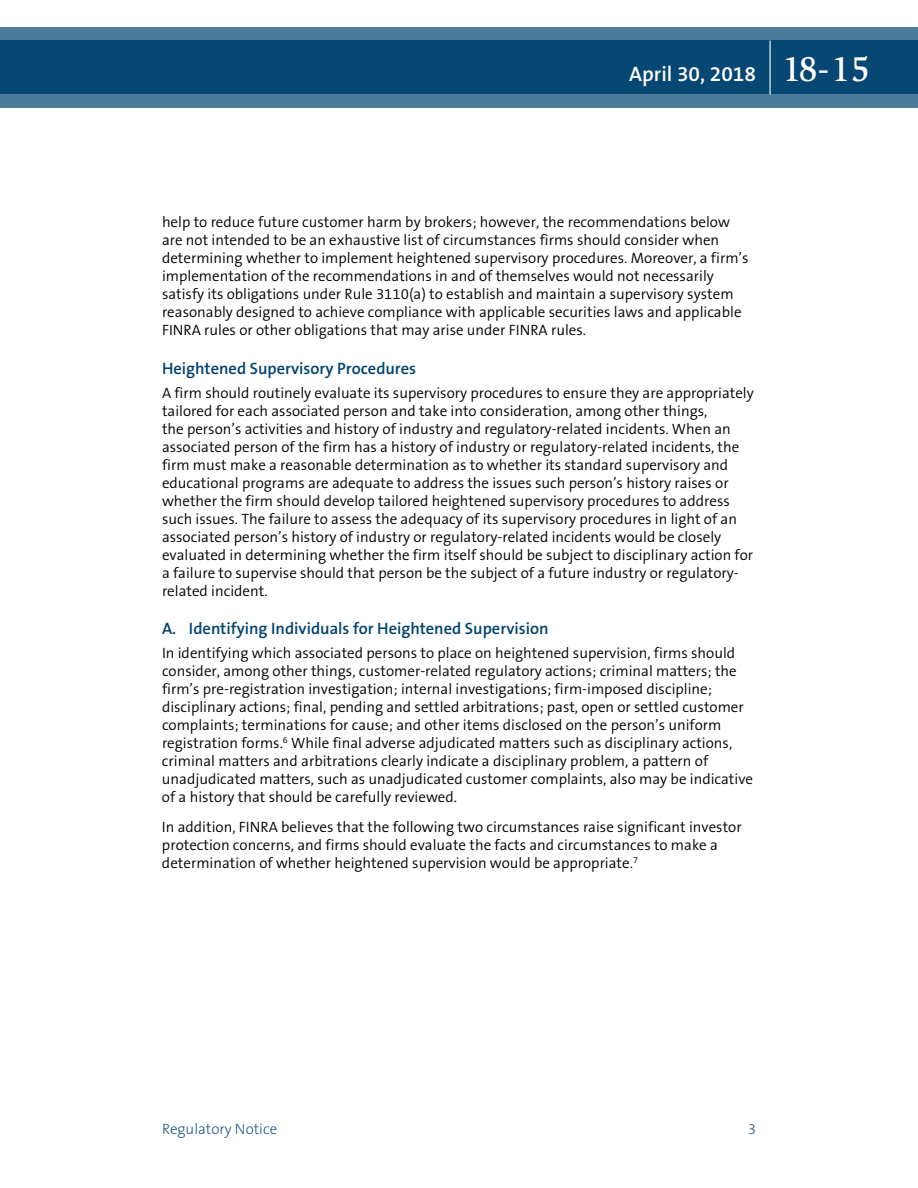
<style>
.page{position:relative;width:918px;height:1188px;background:#fff}
.page>*{position:absolute;margin:0;border:0;box-sizing:border-box;transform-origin:0 0}
.t1{font:600 21px "The Sans B6";color:#fff}
.t2{font:600 16.5px "The Sans B6";color:#004270}
.t3{font:300 15px/18px "The Sans B4";color:#000}
.t4{font:200 15px "The Sans B2";color:#004270}
.s1{font-family:"Slimbach LT";font-weight:500;font-size:36px}
</style>
<div class="page">
<svg style="left:0;top:27px;width:918px;height:81px;background:#1e5881"></svg>
<hr style="left:770px;top:40px;width:1px;height:54px;background:#fff">
<h1 class="t1" style="left:629px;top:62px;width:242px">April 30, 2018 <span class="s1">18-15</span></h1>
<p class="t3" style="left:162px;top:213px;width:588px">help to reduce future customer harm by brokers; however, the recommendations below are not intended to be an exhaustive list of circumstances firms should consider when determining whether to implement heightened supervisory procedures. Moreover, a firm’s implementation of the recommendations in and of themselves would not necessarily satisfy its obligations under Rule 3110(a) to establish and maintain a supervisory system reasonably designed to achieve compliance with applicable securities laws and applicable FINRA rules or other obligations that may arise under FINRA rules.</p>
<p class="t2" style="left:162px;top:359px;width:256px">Heightened Supervisory Procedures</p>
<p class="t3" style="left:162px;top:384px;width:593px">A firm should routinely evaluate its supervisory procedures to ensure they are appropriately tailored for each associated person and take into consideration, among other things,<br>the person’s activities and history of industry and regulatory-related incidents. When an associated person of the firm has a history of industry or regulatory-related incidents, the firm must make a reasonable determination as to whether its standard supervisory and educational programs are adequate to address the issues such person’s history raises or whether the firm should develop tailored heightened supervisory procedures to address such issues. The failure to assess the adequacy of its supervisory procedures in light of an associated person’s history of industry or regulatory-related incidents would be closely evaluated in determining whether the firm itself should be subject to disciplinary action for a failure to supervise should that person be the subject of a future industry or regulatory&shy;related incident.</p>
<p class="t2" style="left:162px;top:620px;width:388px">A. Identifying Individuals for Heightened Supervision</p>
<p class="t3" style="left:162px;top:645px;width:593px">In identifying which associated persons to place on heightened supervision, firms should consider, among other things, customer-related regulatory actions; criminal matters; the firm’s pre-registration investigation; internal investigations; firm-imposed discipline; disciplinary actions; final, pending and settled arbitrations; past, open or settled customer complaints; terminations for cause; and other items disclosed on the person’s uniform registration forms.<sup>6</sup> While final adverse adjudicated matters such as disciplinary actions, criminal matters and arbitrations clearly indicate a disciplinary problem, a pattern of unadjudicated matters, such as unadjudicated customer complaints, also may be indicative of a history that should be carefully reviewed.</p>
<p class="t3" style="left:162px;top:819px;width:581px">In addition, FINRA believes that the following two circumstances raise significant investor protection concerns, and firms should evaluate the facts and circumstances to make a determination of whether heightened supervision would be appropriate.<sup>7</sup></p>
<p class="t4" style="left:162px;top:1121px;width:117px">Regulatory Notice</p>
<p class="t4" style="left:748px;top:1121px;width:10px">3</p>
</div>
